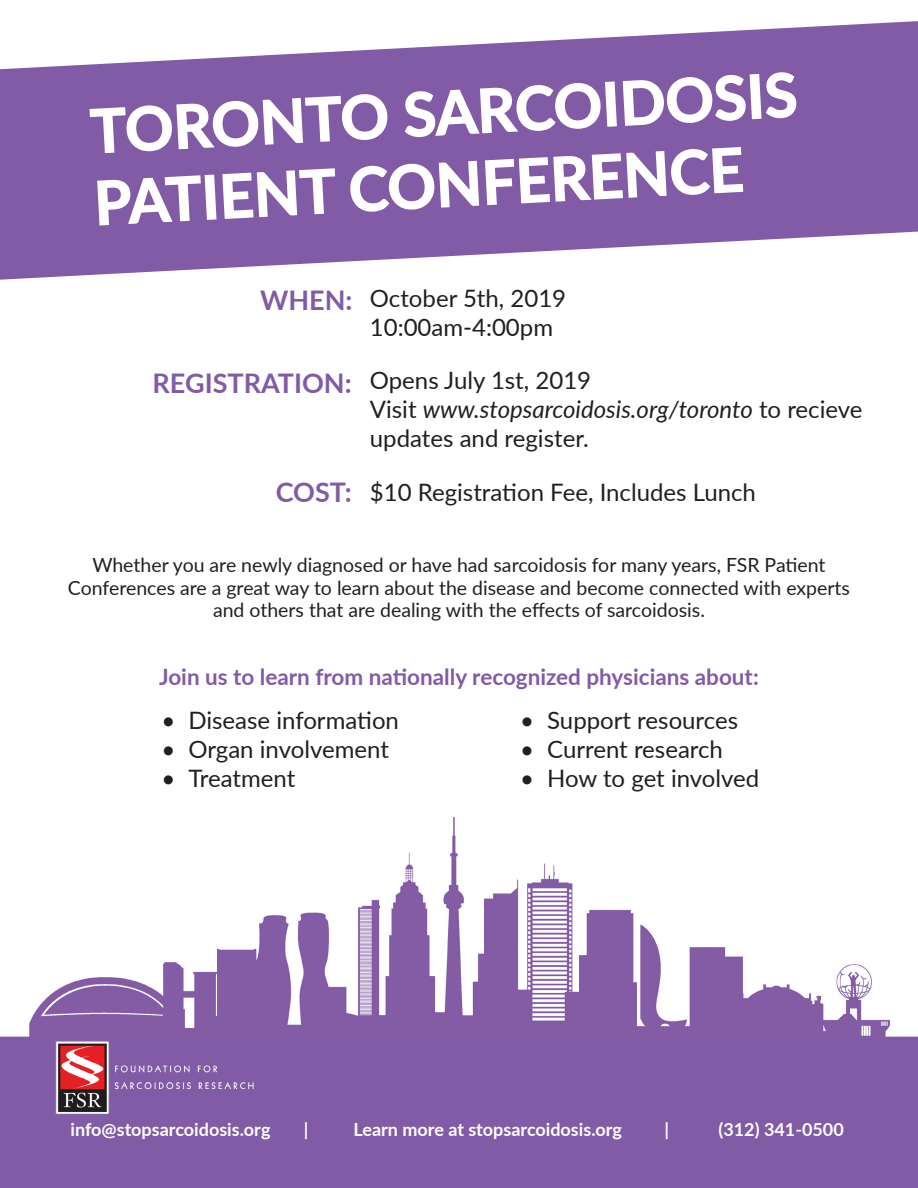
<style>
.page{position:relative;width:918px;height:1188px;background:#fff}
.page>*{position:absolute;margin:0;border:0;box-sizing:border-box;transform-origin:0 0}
.t1{font:700 60px/72px "Lato";color:#fff}
.t2{font:700 27px "Lato";color:#825ba6}
.t3{font:24px/28.8px "Lato";color:#231f20}
.t4{font:700 22.5px "Lato";color:#825ba6}
.t5{font:19.5px/22.5px "Lato";color:#231f20;text-align:center}
.t6{font:700 18px "Lato";color:#fff}
.s1{font-weight:700;font-size:27px;color:#825ba6}
.s2{font-style:italic}
</style>
<div class="page">
<div style="left:0;top:1036px;width:918px;height:152px;background:#825ba6"></div>
<svg style="left:0;top:21px;width:918px;height:259px;fill:#825ba6"></svg>
<svg style="left:89px;top:71px;width:708px;height:155px;background:#8d6aae"></svg>
<img style="left:55px;top:1041px;width:199px;height:74px">
<img style="left:0;top:818px;width:918px;height:219px">
<h1 class="t1" style="left:89px;top:99px;width:709px;rotate:-3deg">TORONTO SARCOIDOSIS<br>PATIENT CONFERENCE</h1>
<p class="t3" style="left:370px;top:286px;width:198px;text-indent:-110px"><span class="s1">WHEN:</span> October 5th, 2019<br>10:00am-4:00pm</p>
<p class="t2" style="left:153px;top:372px;width:201px">REGISTRATION:</p>
<p class="t2" style="left:276px;top:481px;width:77px">COST:</p>
<p class="t3" style="left:370px;top:365px;width:494px">Opens July 1st, 2019<br>Visit <span class="s2">www.stopsarcoidosis.org/toronto</span> to recieve updates and register.</p>
<p class="t3" style="left:370px;top:477px;width:388px">$10 Registration Fee, Includes Lunch</p>
<p class="t5" style="left:68px;top:553px;width:784px">Whether you are newly diagnosed or have had sarcoidosis for many years, FSR Patient<br>Conferences are a great way to learn about the disease and become connected with experts and others that are dealing with the effects of sarcoidosis.</p>
<p class="t4" style="left:159px;top:660px;width:601px">Join us to learn from nationally recognized physicians about:</p>
<p class="t3" style="left:161px;top:708px;width:239px">• Disease information</p>
<p class="t3" style="left:161px;top:737px;width:229px">• Organ involvement</p>
<p class="t3" style="left:161px;top:765px;width:136px">• Treatment</p>
<p class="t3" style="left:520px;top:708px;width:220px">• Support resources</p>
<p class="t3" style="left:520px;top:737px;width:204px">• Current research</p>
<p class="t3" style="left:520px;top:765px;width:241px">• How to get involved</p>
<p class="t6" style="left:70px;top:1122px;width:202px">info@stopsarcoidosis.org</p>
<p class="t6" style="left:304px;top:1122px;width:6px">|</p>
<p class="t6" style="left:354px;top:1122px;width:270px">Learn more at stopsarcoidosis.org</p>
<p class="t6" style="left:665px;top:1122px;width:6px">|</p>
<p class="t6" style="left:719px;top:1122px;width:127px">(312) 341-0500</p>
</div>
